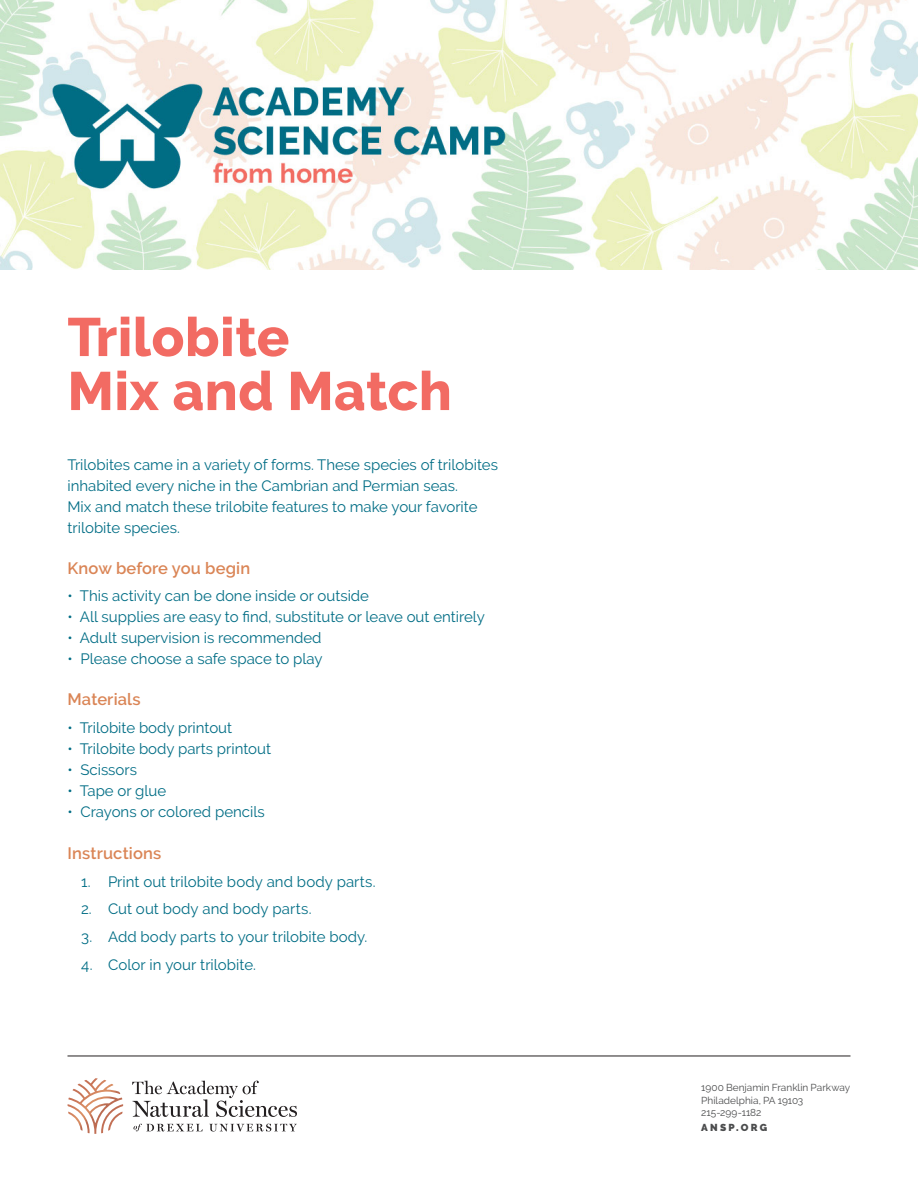
<style>
.page{position:relative;width:918px;height:1188px;background:#fff}
.page>*{position:absolute;margin:0;border:0;box-sizing:border-box;transform-origin:0 0}
.t1{font:800 54px "Raleway";letter-spacing:.01em;color:#f26b63}
.t2{font:600 16.5px "Raleway";letter-spacing:.01em;color:#da8556}
.t3{font:15px/21px "Raleway";color:#016d85}
.Contact_info{font:10.05px/12.6px "Raleway";color:#4b4c4d}
.Body{font:900 10.05px "Raleway";letter-spacing:.225em;color:#4b4c4d}
</style>
<div class="page">
<hr style="left:68px;top:1056px;width:782px;height:1px;background:#231f20">
<svg style="left:209px;top:1124px;width:88px;height:8px"></svg>
<svg style="left:133px;top:1124px;width:70px;height:7px"></svg>
<svg style="left:132px;top:1081px;width:165px;height:36px"></svg>
<svg style="left:67px;top:1078px;width:56px;height:56px"></svg>
<img style="left:0;top:0;width:918px;height:270px">
<p class="t1" style="left:68px;top:306px;width:223px">Trilobite</p>
<p class="t1" style="left:68px;top:360px;width:386px">Mix and Match</p>
<p class="t3" style="left:68px;top:454px;width:432px">Trilobites came in a variety of forms. These species of trilobites inhabited every niche in the Cambrian and Permian seas.<br>Mix and match these trilobite features to make your favorite trilobite species.</p>
<p class="t2" style="left:68px;top:558px;width:184px">Know before you begin</p>
<p class="t3" style="left:68px;top:586px;width:303px">• This activity can be done inside or outside</p>
<p class="t3" style="left:68px;top:607px;width:419px">• All supplies are easy to find, substitute or leave out entirely</p>
<p class="t3" style="left:68px;top:628px;width:256px">• Adult supervision is recommended</p>
<p class="t3" style="left:68px;top:649px;width:257px">• Please choose a safe space to play</p>
<p class="t2" style="left:68px;top:690px;width:75px">Materials</p>
<p class="t3" style="left:68px;top:717px;width:166px">• Trilobite body printout</p>
<p class="t3" style="left:68px;top:738px;width:205px">• Trilobite body parts printout</p>
<p class="t3" style="left:68px;top:759px;width:71px">• Scissors</p>
<p class="t3" style="left:68px;top:780px;width:100px">• Tape or glue</p>
<p class="t3" style="left:68px;top:801px;width:199px">• Crayons or colored pencils</p>
<p class="t2" style="left:68px;top:844px;width:95px">Instructions</p>
<p class="t3" style="left:81px;top:871px;width:296px">1. Print out trilobite body and body parts.</p>
<p class="t3" style="left:81px;top:899px;width:232px">2. Cut out body and body parts.</p>
<p class="t3" style="left:81px;top:926px;width:288px">3. Add body parts to your trilobite body.</p>
<p class="t3" style="left:81px;top:954px;width:177px">4. Color in your trilobite.</p>
<p class="Contact_info" style="left:701px;top:1081px;width:150px">1900 Benjamin Franklin Parkway<br>Philadelphia, PA 19103<br>215-299-1182</p>
<p class="Body" style="left:701px;top:1122px;width:67px">ANSP.ORG</p>
</div>
